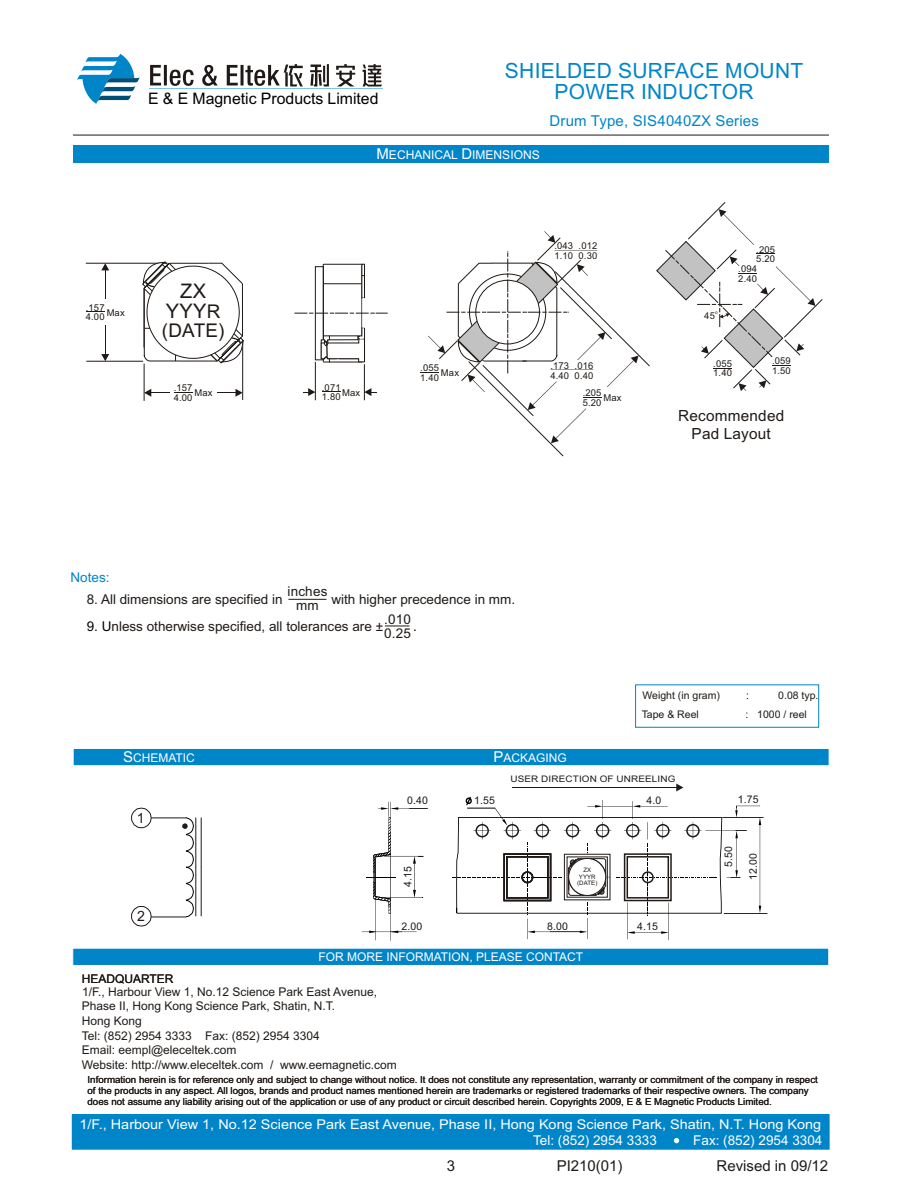
<style>
.page{position:relative;width:918px;height:1188px;background:#fff}
.page>*{position:absolute;margin:0;border:0;box-sizing:border-box;transform-origin:0 0}
.t1{font:21px/20.9px "Arial";letter-spacing:.015em;color:#0085c9;text-align:center}
.t2{font:20.1px/20px "Arial";color:#1f1a17;text-align:center}
.t3{font:18.9px "Arial";color:#1f1a17}
.t4{font:15.9px "Arial";color:#000}
.t5{font:15.3px/17.1px "Arial";letter-spacing:.015em;color:#1f1a17;text-align:center}
.t6{font:15px "Arial";color:#1f1a17}
.t7{font:15px "Arial";letter-spacing:.015em;color:#0085c9}
.t8{font:14.25px "Arial";color:#1f1a17}
.t9{font:13.5px/13.4px "Arial";color:#1f1a17;text-align:center}
.t10{font:13.5px/16px "Arial";color:#fff;scale:1.07 1}
.t11{font:13.5px "Arial";color:#fff}
.t12{font:13.5px "Arial";color:#0085c9}
.t13{font:13.5px "Arial";color:#000}
.t14{font:12px/13.5px "Arial";color:#1f1a17}
.t15{font:12px "Arial";color:#fff}
.t16{font:10.5px "Arial";color:#1f1a17}
.t17{font:9.75px/10.9px "Arial";color:#1f1a17}
.t18{font:9.45px/9.4px "Arial";letter-spacing:.015em;color:#1f1a17}
.t19{font:9px "Arial";letter-spacing:.015em;color:#1f1a17;scale:1.1 1}
.t20{font:6px/6px "Arial";letter-spacing:.015em;color:#1f1a17;text-align:center}
.t21{font:4.65px "Arial";color:#1f1a17}
.s1{font-size:18.9px}
.s2{font-size:15px}
.s3{color:#000}
</style>
<div class="page">
<div style="left:73px;top:145px;width:756px;height:17px;background:#0085c9"></div>
<svg style="left:385px;top:626px;width:24px;height:1px"></svg>
<hr style="left:288px;top:599px;width:38px;height:1px;background:#1f1a17">
<div style="left:73px;top:748px;width:756px;height:18px;background:#0085c9;border:1px solid #fff"></div>
<hr style="left:149px;top:917px;width:37px;height:1px;background:#1f1a17">
<hr style="left:149px;top:817px;width:37px;height:1px;background:#1f1a17">
<svg style="left:173px;top:817px;width:21px;height:101px"></svg>
<hr style="left:201px;top:867px;width:1px;height:49px;background:#1f1a17">
<hr style="left:195px;top:867px;width:1px;height:49px;background:#1f1a17">
<hr style="left:201px;top:818px;width:1px;height:49px;background:#1f1a17">
<hr style="left:195px;top:818px;width:1px;height:49px;background:#1f1a17">
<svg style="left:131px;top:906px;width:21px;height:21px"></svg>
<svg style="left:131px;top:807px;width:21px;height:22px"></svg>
<div style="left:73px;top:948px;width:756px;height:18px;background:#0085c9;border:1px solid #fff"></div>
<div style="left:72px;top:1114px;width:758px;height:36px;border:1px solid #0085c9"></div>
<div style="left:72px;top:1115px;width:757px;height:34px;background:#0085c9"></div>
<svg style="left:674px;top:1138px;width:5px;height:5px"></svg>
<hr style="left:723px;top:817px;width:41px;height:1px;background:#000">
<hr style="left:724px;top:913px;width:43px;height:1px;background:#000">
<hr style="left:391px;top:905px;width:1px;height:33px;background:#000">
<hr style="left:375px;top:899px;width:1px;height:41px;background:#000">
<hr style="left:362px;top:932px;width:40px;height:1px;background:#000">
<svg style="left:369px;top:931px;width:8px;height:2px"></svg>
<hr style="left:384px;top:856px;width:39px;height:1px;background:#000">
<hr style="left:384px;top:897px;width:39px;height:1px;background:#000">
<svg style="left:413px;top:856px;width:10px;height:8px"></svg>
<svg style="left:391px;top:931px;width:26px;height:7px"></svg>
<hr style="left:414px;top:860px;width:1px;height:36px;background:#000">
<hr style="left:392px;top:808px;width:36px;height:1px;background:#000">
<svg style="left:409px;top:808px;width:19px;height:1px"></svg>
<svg style="left:676px;top:784px;width:7px;height:7px"></svg>
<hr style="left:512px;top:787px;width:165px;height:1px;background:#1f1a17">
<div style="left:635px;top:684px;width:184px;height:44px;border:1px solid #0085c9"></div>
<hr style="left:364px;top:364px;width:1px;height:36px;background:#1f1a17">
<hr style="left:315px;top:362px;width:1px;height:38px;background:#1f1a17">
<svg style="left:303px;top:388px;width:12px;height:8px"></svg>
<svg style="left:364px;top:388px;width:13px;height:8px"></svg>
<hr style="left:323px;top:264px;width:1px;height:98px;background:#1f1a17">
<hr style="left:323px;top:264px;width:39px;height:1px;background:#1f1a17">
<svg style="left:294px;top:266px;width:94px;height:97px"></svg>
<svg style="left:656px;top:202px;width:167px;height:189px"></svg>
<svg style="left:420px;top:231px;width:230px;height:226px"></svg>
<hr style="left:86px;top:361px;width:57px;height:1px;background:#1f1a17">
<hr style="left:86px;top:263px;width:81px;height:1px;background:#1f1a17">
<svg style="left:101px;top:326px;width:8px;height:35px"></svg>
<svg style="left:101px;top:263px;width:8px;height:36px"></svg>
<hr style="left:144px;top:364px;width:1px;height:37px;background:#1f1a17">
<svg style="left:217px;top:389px;width:25px;height:8px"></svg>
<hr style="left:242px;top:340px;width:1px;height:60px;background:#1f1a17">
<svg style="left:141px;top:261px;width:103px;height:103px"></svg>
<svg style="left:144px;top:389px;width:48px;height:8px"></svg>
<svg style="left:452px;top:797px;width:309px;height:143px"></svg>
<svg style="left:366px;top:802px;width:32px;height:112px"></svg>
<svg style="left:77px;top:54px;width:63px;height:50px"></svg>
<svg style="left:150px;top:64px;width:232px;height:22px"></svg>
<hr style="left:150px;top:88px;width:233px;height:1px;background:#80c2e3">
<hr style="left:73px;top:135px;width:756px;height:1px;background:#1f1a17">
<h3 class="t4" style="left:148px;top:92px;width:232px">E &amp; E Magnetic Products Limited</h3>
<h1 class="t1" style="left:505px;top:62px;width:300px">SHIELDED SURFACE MOUNT<br>POWER INDUCTOR</h1>
<h3 class="t7" style="left:549px;top:115px;width:211px">Drum Type, SIS4040ZX Series</h3>
<p class="t18" style="left:86px;top:304px;width:20px">.157<br>4.00</p>
<p class="t18" style="left:107px;top:308px;width:20px">Max</p>
<h2 class="t2" style="left:166px;top:283px;width:56px">ZX<br>YYY<span class="s1">R</span></h2>
<h3 class="t3" style="left:162px;top:323px;width:64px">(DATE)</h3>
<p class="t18" style="left:174px;top:384px;width:20px">.157<br>4.00</p>
<p class="t18" style="left:195px;top:389px;width:20px">Max</p>
<p class="t15" style="left:377px;top:150px;width:165px"><span class="s2">M</span>ECHANICAL <span class="s2">D</span>IMENSIONS</p>
<p class="t18" style="left:554px;top:242px;width:44px;line-height:10.4px">.043 .012<br>1.10 0.30</p>
<p class="t18" style="left:322px;top:384px;width:20px">.071<br>1.80</p>
<p class="t18" style="left:342px;top:388px;width:20px">Max</p>
<p class="t18" style="left:420px;top:364px;width:20px">.055<br>1.40</p>
<p class="t18" style="left:441px;top:369px;width:20px">Max</p>
<p class="t18" style="left:550px;top:361px;width:44px;line-height:10.4px">.173 .016<br>4.40 0.40</p>
<p class="t18" style="left:583px;top:389px;width:20px">.205<br>5.20</p>
<p class="t18" style="left:603px;top:394px;width:20px">Max</p>
<p class="t18" style="left:756px;top:245px;width:20px">.205<br>5.20</p>
<p class="t21" style="left:715px;top:311px;width:4px">o</p>
<p class="t18" style="left:704px;top:312px;width:12px">45</p>
<p class="t18" style="left:738px;top:265px;width:20px">.094<br>2.40</p>
<p class="t18" style="left:713px;top:360px;width:20px">.055<br>1.40</p>
<p class="t18" style="left:772px;top:357px;width:20px">.059<br>1.50</p>
<h3 class="t5" style="left:678px;top:409px;width:108px">Recommended<br>Pad Layout</h3>
<h3 class="t12" style="left:71px;top:572px;width:41px">Notes:</h3>
<h3 class="t9" style="left:287px;top:586px;width:41px">inches mm</h3>
<h3 class="t9" style="left:87px;top:594px;width:197px">8. All dimensions are specified in</h3>
<h3 class="t9" style="left:331px;top:594px;width:185px">with higher precedence in mm.</h3>
<h3 class="t9" style="left:87px;top:621px;width:298px"><span class="s3">9. U</span>nless otherwise specified, all tolerances are ±</h3>
<h3 class="t13" style="left:413px;top:621px;width:5px">.</h3>
<h3 class="t9" style="left:384px;top:614px;width:28px;text-align:left">.010<br>0.25</h3>
<p class="t15" style="left:123px;top:753px;width:73px"><span class="s2">S</span>CHEMATIC</p>
<p class="t15" style="left:494px;top:753px;width:75px"><span class="s2">P</span>ACKAGING</p>
<p class="t16" style="left:643px;top:692px;width:79px">Weight (in gram)</p>
<p class="t16" style="left:746px;top:692px;width:4px">:</p>
<p class="t16" style="left:778px;top:692px;width:42px">0.08 typ.</p>
<p class="t16" style="left:642px;top:711px;width:59px">Tape &amp; Reel</p>
<p class="t16" style="left:746px;top:711px;width:63px">: 1000 / reel</p>
<p class="t19" style="left:510px;top:776px;width:152px">USER DIRECTION OF UNREELING</p>
<h3 class="t8" style="left:137px;top:813px;width:9px">1</h3>
<h3 class="t8" style="left:137px;top:911px;width:9px">2</h3>
<p class="t16" style="left:407px;top:796px;width:22px">0.40</p>
<p class="t16" style="left:474px;top:797px;width:22px">1.55</p>
<p class="t16" style="left:646px;top:797px;width:16px">4.0</p>
<p class="t16" style="left:738px;top:795px;width:22px">1.75</p>
<p class="t16" style="left:404px;top:887px;width:22px;rotate:-90deg">4.15</p>
<p class="t16" style="left:401px;top:922px;width:22px">2.00</p>
<p class="t20" style="left:577px;top:868px;width:22px">ZX<br>YYYR (DATE)</p>
<p class="t16" style="left:547px;top:922px;width:22px">8.00</p>
<p class="t16" style="left:637px;top:922px;width:22px">4.15</p>
<p class="t15" style="left:318px;top:952px;width:266px">FOR MORE INFORMATION, PLEASE CONTACT</p>
<p class="t16" style="left:724px;top:867px;width:22px;rotate:-90deg">5.50</p>
<p class="t16" style="left:749px;top:880px;width:28px;rotate:-90deg">12.00</p>
<p class="t14" style="left:82px;top:973px;width:297px">HEADQUARTER<br>1/F., Harbour View 1, No.12 Science Park East Avenue,<br>Phase II, Hong Kong Science Park, Shatin, N.T.</p>
<p class="t14" style="left:82px;top:1030px;width:240px">Tel: (852) 2954 3333 Fax: (852) 2954 3304</p>
<p class="t17" style="left:88px;top:1075px;width:732px">Information herein is for reference only and subject to change without notice. It does not constitute any representation, warranty or commitment of the company in respect of the products in any aspect. All logos, brands and product names mentioned herein are trademarks or registered trademarks of their respective owners. The company does not assume any liability arising out of the application or use of any product or circuit described herein. Copyrights 2009, E &amp; E Magnetic Products Limited.</p>
<p class="t14" style="left:82px;top:1015px;width:62px">Hong Kong</p>
<p class="t14" style="left:82px;top:1044px;width:317px;line-height:14.9px">Email: eempl@eleceltek.com<br>Website: http://www.eleceltek.com / www.eemagnetic.com</p>
<h3 class="t10" style="left:533px;top:1118px;width:271px;text-indent:-454px">1/F., Harbour View 1, No.12 Science Park East Avenue, Phase II, Hong Kong Science Park, Shatin, N.T. Hong Kong<br>Tel: (852) 2954 3333</h3>
<h3 class="t11" style="left:693px;top:1135px;width:131px">Fax: (852) 2954 3304</h3>
<h3 class="t6" style="left:447px;top:1160px;width:10px">3</h3>
<h3 class="t6" style="left:557px;top:1160px;width:67px">PI210(01)</h3>
<h3 class="t6" style="left:717px;top:1160px;width:113px">Revised in 09/12</h3>
</div>
